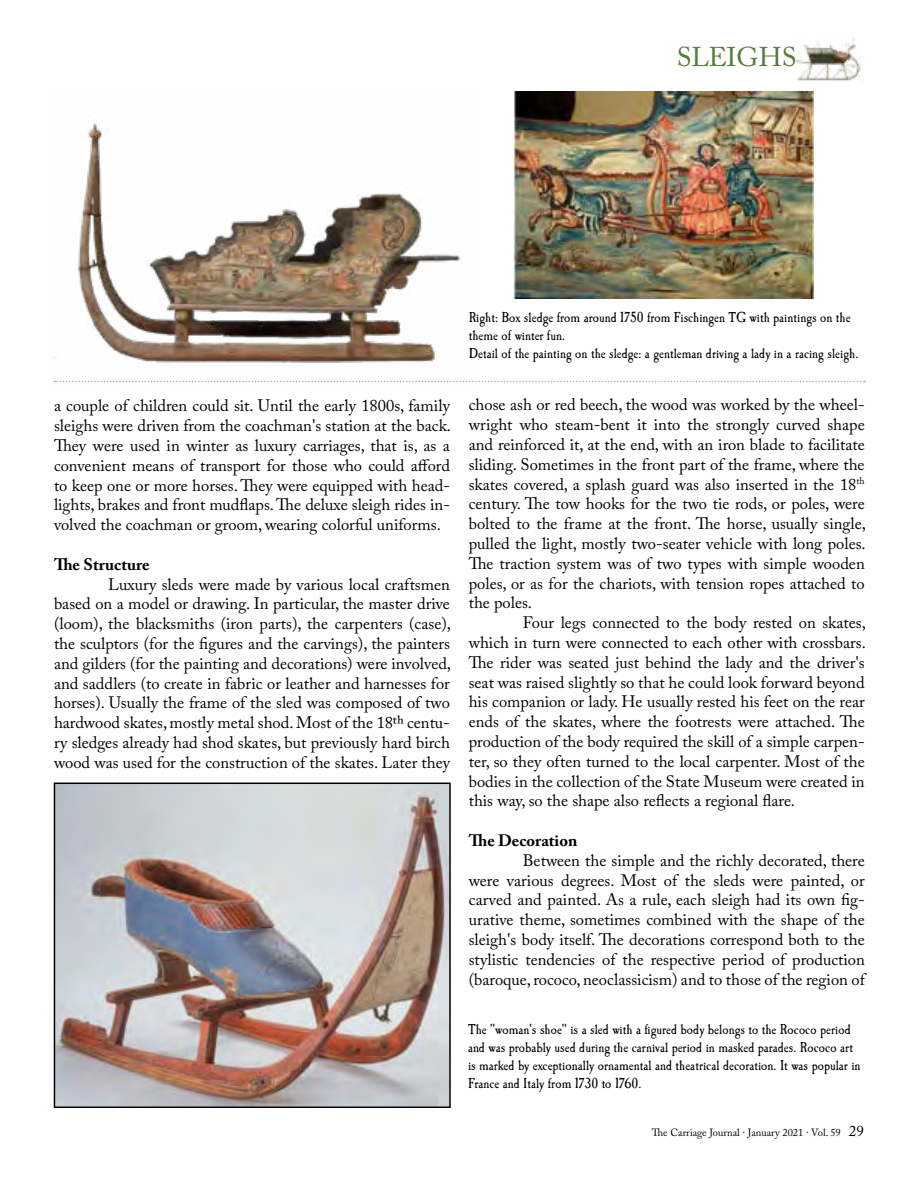
<style>
.page{position:relative;width:918px;height:1188px;background:#fff}
.page>*{position:absolute;margin:0;border:0;box-sizing:border-box;transform-origin:0 0}
.t1{font:27px "Adobe Caslon Pro";color:#527e39}
.t2{font:16.5px/19.8px "Adobe Caslon Pro";color:#000;text-align:justify}
.t3{font:700 16.5px "Adobe Caslon Pro";color:#000}
.t4{font:15px/18px "Caslon LT Std Antique";color:#000}
.t5{font:10.5px "Adobe Caslon Pro";color:#000}
.s1{font-size:15px}
</style>
<div class="page">
<img style="left:53px;top:123px;width:417px;height:260px">
<img style="left:514px;top:92px;width:299px;height:206px">
<svg style="left:54px;top:381px;width:811px;height:1px"></svg>
<img style="left:57px;top:786px;width:391px;height:319px">
<div style="left:54px;top:783px;width:397px;height:325px;border:2px solid #000"></div>
<img style="left:796px;top:39px;width:67px;height:42px">
<h1 class="t1" style="left:677px;top:41px;width:121px">SLEIGHS</h1>
<p class="t2" style="left:54px;top:396px;width:399px">a couple of children could sit. Until the early 1800s, family sleighs were driven from the coachman's station at the back.<br>They were used in winter as luxury carriages, that is, as a convenient means of transport for those who could afford to keep one or more horses. They were equipped with head&shy;lights, brakes and front mudflaps. The deluxe sleigh rides in&shy;volved the coachman or groom, wearing colorful uniforms.</p>
<p class="t3" style="left:54px;top:554px;width:97px">The Structure</p>
<p class="t2" style="left:54px;top:574px;width:399px;text-indent:54px">Luxury sleds were made by various local craftsmen based on a model or drawing. In particular, the master drive (loom), the blacksmiths (iron parts), the carpenters (case), the sculptors (for the figures and the carvings), the painters and gilders (for the painting and decorations) were involved, and saddlers (to create in fabric or leather and harnesses for horses). Usually the frame of the sled was composed of two hardwood skates, mostly metal shod. Most of the 18th centu&shy;ry sledges already had shod skates, but previously hard birch wood was used for the construction of the skates. Later they</p>
<p class="t4" style="left:469px;top:309px;width:391px">Right: Box sledge from around 1750 from Fischingen TG with paintings on the theme of winter fun.<br>Detail of the painting on the sledge: a gentleman driving a lady in a racing sleigh.</p>
<p class="t2" style="left:469px;top:395px;width:399px">chose ash or red beech, the wood was worked by the wheel&shy;wright who steam-bent it into the strongly curved shape and reinforced it, at the end, with an iron blade to facilitate sliding. Sometimes in the front part of the frame, where the skates covered, a splash guard was also inserted in the 18<sup>th </sup>century. The tow hooks for the two tie rods, or poles, were bolted to the frame at the front. The horse, usually single, pulled the light, mostly two-seater vehicle with long poles.<br>The traction system was of two types with simple wooden poles, or as for the chariots, with tension ropes attached to the poles.</p>
<p class="t2" style="left:469px;top:613px;width:399px;text-indent:54px">Four legs connected to the body rested on skates, which in turn were connected to each other with crossbars.<br>The rider was seated just behind the lady and the driver's seat was raised slightly so that he could look forward beyond his companion or lady. He usually rested his feet on the rear ends of the skates, where the footrests were attached. The production of the body required the skill of a simple carpen&shy;ter, so they often turned to the local carpenter. Most of the bodies in the collection of the State Museum were created in this way, so the shape also reflects a regional flare.</p>
<p class="t3" style="left:469px;top:831px;width:110px">The Decoration</p>
<p class="t2" style="left:469px;top:850px;width:398px;text-indent:54px">Between the simple and the richly decorated, there were various degrees. Most of the sleds were painted, or carved and painted. As a rule, each sleigh had its own fig&shy;urative theme, sometimes combined with the shape of the sleigh's body itself. The decorations correspond both to the stylistic tendencies of the respective period of production (baroque, rococo, neoclassicism) and to those of the region of</p>
<p class="t4" style="left:468px;top:1021px;width:394px">The "woman's shoe" is a sled with a figured body belongs to the Rococo period and was probably used during the carnival period in masked parades. Rococo art is marked by exceptionally ornamental and theatrical decoration. It was popular in France and Italy from 1730 to 1760.</p>
<p class="t5" style="left:652px;top:1126px;width:213px">The Carriage Journal ∙ January 2021 ∙ Vol. 59 <span class="s1">29</span></p>
</div>
